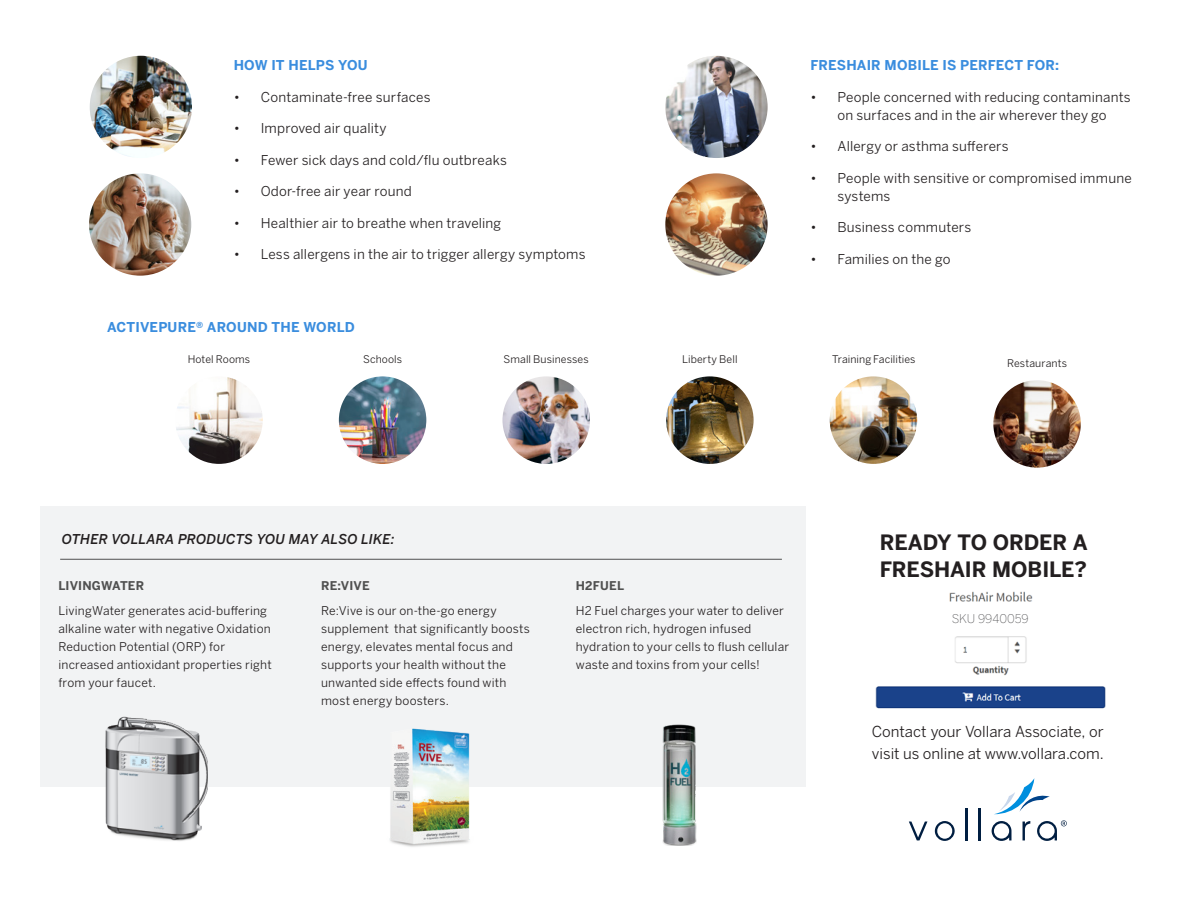
<style>
.page{position:relative;width:1188px;height:918px;background:#fff}
.page>*{position:absolute;margin:0;border:0;box-sizing:border-box;transform-origin:0 0}
.t1{font:700 21px/27px "Benton Sans";letter-spacing:-.005em;color:#231f20}
.t2{font:15px/22.5px "Benton Sans";color:#231f20}
.t3{font:13.5px/18px "Benton Sans";letter-spacing:.015em;color:#231f20;text-align:center}
.t4{font:700 13.5px "Benton Sans";letter-spacing:.01em;color:#3a8dde}
.t5{font:italic 500 13.5px "Benton Sans";letter-spacing:.005em;color:#231f20}
.t6{font:12px/18px "Benton Sans";letter-spacing:.02em;color:#231f20}
.t7{font:700 12px "Benton Sans";letter-spacing:.015em;color:#505050}
.t8{font:200 12px "Benton Sans";color:#515153}
.Captions{font:10.5px "Benton Sans";letter-spacing:.01em;color:#231f20}
</style>
<div class="page">
<div style="left:40px;top:507px;width:766px;height:280px;background:#f2f3f4"></div>
<img style="left:89px;top:173px;width:102px;height:103px;border-radius:51px">
<img style="left:665px;top:56px;width:103px;height:102px;border-radius:51px">
<img style="left:665px;top:173px;width:103px;height:103px;border-radius:51px">
<img style="left:90px;top:56px;width:102px;height:102px;border-radius:51px">
<img style="left:105px;top:716px;width:103px;height:125px">
<img style="left:389px;top:728px;width:81px;height:119px">
<img style="left:663px;top:724px;width:34px;height:122px">
<hr style="left:60px;top:559px;width:722px;height:1px;background:#505050">
<svg style="left:909px;top:822px;width:18px;height:18px"></svg>
<hr style="left:965px;top:808px;width:2px;height:32px;background:#001e41">
<hr style="left:979px;top:808px;width:2px;height:32px;background:#001e41">
<svg style="left:935px;top:821px;width:20px;height:20px"></svg>
<svg style="left:992px;top:778px;width:75px;height:63px"></svg>
<img style="left:875px;top:591px;width:231px;height:118px">
<div style="left:952px;top:614px;width:77px;height:15px;background:#fff"></div>
<img style="left:502px;top:376px;width:88px;height:88px;border-radius:44px">
<img style="left:666px;top:376px;width:88px;height:88px;border-radius:44px">
<img style="left:175px;top:376px;width:88px;height:88px;border-radius:44px">
<img style="left:339px;top:376px;width:87px;height:88px;border-radius:44px">
<img style="left:830px;top:376px;width:87px;height:88px;border-radius:44px">
<img style="left:993px;top:380px;width:88px;height:88px;border-radius:44px">
<p class="t4" style="left:234px;top:57px;width:136px">HOW IT HELPS YOU</p>
<p class="t3" style="left:234px;top:87px;width:198px">• Contaminate-free surfaces</p>
<p class="t3" style="left:234px;top:119px;width:154px">• Improved air quality</p>
<p class="t3" style="left:234px;top:150px;width:275px">• Fewer sick days and cold/flu outbreaks</p>
<p class="t3" style="left:234px;top:182px;width:180px">• Odor-free air year round</p>
<p class="t3" style="left:234px;top:213px;width:269px">• Healthier air to breathe when traveling</p>
<p class="t3" style="left:234px;top:245px;width:353px">• Less allergens in the air to trigger allergy symptoms</p>
<p class="t4" style="left:810px;top:57px;width:250px">FRESHAIR MOBILE IS PERFECT FOR:</p>
<p class="t3" style="left:810px;top:87px;width:322px">• People concerned with reducing contaminants on surfaces and in the air wherever they go</p>
<p class="t3" style="left:810px;top:137px;width:200px">• Allergy or asthma sufferers</p>
<p class="t3" style="left:837px;top:168px;width:296px;text-align:left;text-indent:-27px">• People with sensitive or compromised immune systems</p>
<p class="t3" style="left:810px;top:218px;width:162px">• Business commuters</p>
<p class="t3" style="left:810px;top:249px;width:142px">• Families on the go</p>
<p class="t4" style="left:107px;top:319px;width:249px">ACTIVEPURE® AROUND THE WORLD</p>
<p class="Captions" style="left:188px;top:353px;width:64px">Hotel Rooms</p>
<p class="Captions" style="left:363px;top:353px;width:41px">Schools</p>
<p class="Captions" style="left:504px;top:353px;width:87px">Small Businesses</p>
<p class="Captions" style="left:682px;top:353px;width:57px">Liberty Bell</p>
<p class="Captions" style="left:832px;top:353px;width:85px">Training Facilities</p>
<p class="Captions" style="left:1007px;top:357px;width:61px">Restaurants</p>
<p class="t5" style="left:62px;top:531px;width:334px">OTHER VOLLARA PRODUCTS YOU MAY ALSO LIKE:</p>
<p class="t1" style="left:880px;top:529px;width:210px">READY TO ORDER A<br>FRESHAIR MOBILE?</p>
<p class="t8" style="left:952px;top:612px;width:79px">SKU 9940059</p>
<p class="t7" style="left:58px;top:579px;width:87px">LIVINGWATER</p>
<p class="t6" style="left:58px;top:602px;width:215px">LivingWater generates acid-buffering alkaline water with negative Oxidation Reduction Potential (ORP) for increased antioxidant properties right from your faucet.</p>
<p class="t7" style="left:576px;top:579px;width:50px">H2FUEL</p>
<p class="t6" style="left:576px;top:602px;width:215px">H2 Fuel charges your water to deliver electron rich, hydrogen infused hydration to your cells to flush cellular waste and toxins from your cells!</p>
<p class="t7" style="left:321px;top:579px;width:50px">RE:VIVE</p>
<p class="t6" style="left:321px;top:602px;width:210px">Re:Vive is our on-the-go energy supplement that significantly boosts energy, elevates mental focus and supports your health without the unwanted side effects found with most energy boosters.</p>
<p class="t2" style="left:872px;top:720px;width:233px">Contact your Vollara Associate, or visit us online at www.vollara.com.</p>
</div>
